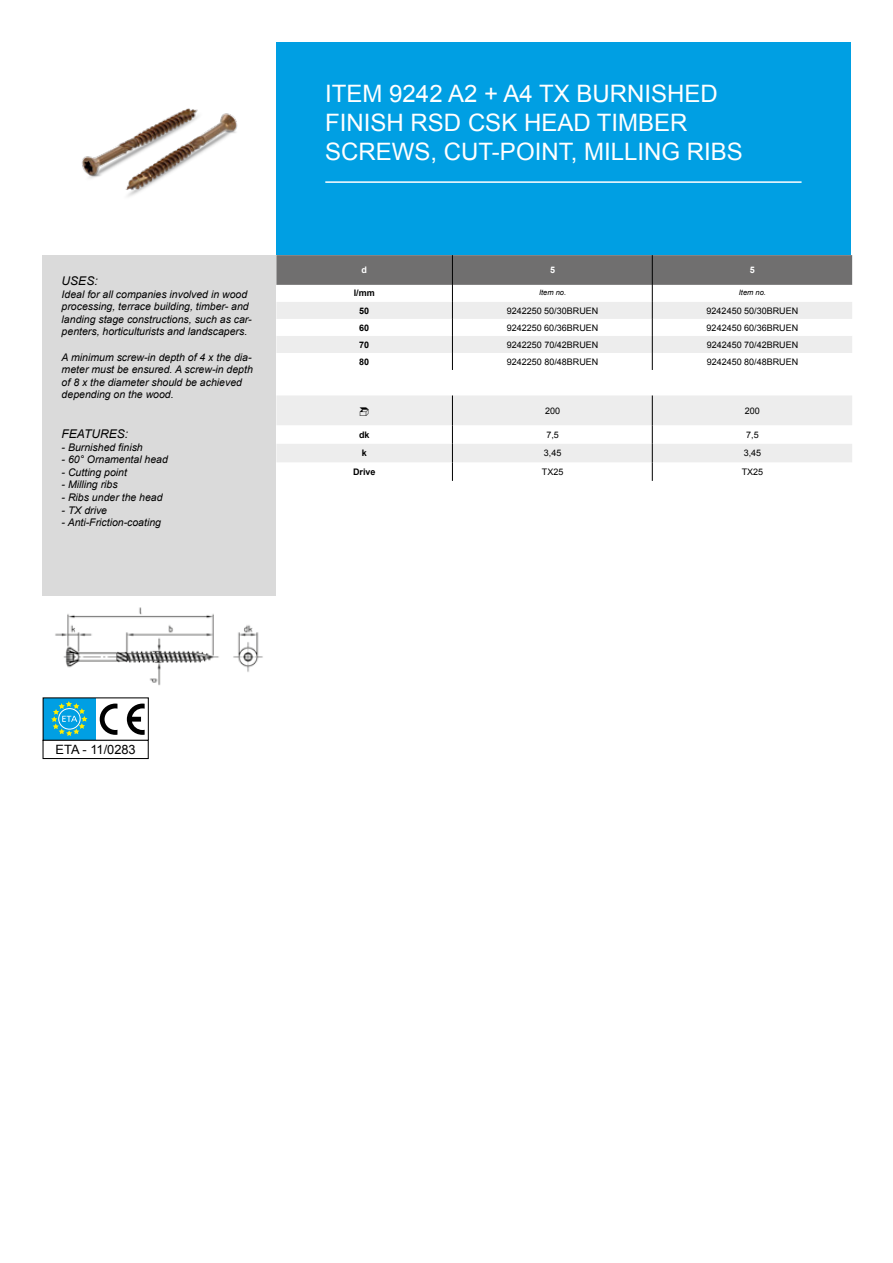
<style>
.page{position:relative;width:893px;height:1263px;background:#fff}
.page>*{position:absolute;margin:0;border:0;box-sizing:border-box;transform-origin:0 0}
.t1{font:24px/28.8px "Arial";color:#fff}
.t2{font:12.9px "Arial";color:#000}
.t3{font:italic 12px "Arial";color:#000}
.t4{font:italic 10.5px/12.6px "Arial";color:#000}
.t5{font:9px "Arial";color:#000}
.t6{font:700 9px "Arial";color:#000}
.t7{font:700 9px "Arial";color:#fff}
.t8{font:italic 7.5px "Arial";color:#000}
</style>
<div class="page">
<div style="left:276px;top:43px;width:574px;height:212px;background:#009fe3"></div>
<hr style="left:325px;top:181px;width:476px;height:2px;background:#fff">
<img style="left:81px;top:108px;width:157px;height:89px">
<div style="left:43px;top:255px;width:233px;height:340px;background:#dadada"></div>
<img style="left:55px;top:607px;width:208px;height:79px">
<svg style="left:276px;top:395px;width:576px;height:67px;fill:#ededed"></svg>
<svg style="left:276px;top:255px;width:576px;height:115px"></svg>
<hr style="left:452px;top:395px;width:1px;height:30px;background:#000">
<hr style="left:652px;top:395px;width:1px;height:30px;background:#000">
<svg style="left:452px;top:425px;width:1px;height:56px"></svg>
<svg style="left:652px;top:425px;width:1px;height:56px"></svg>
<div style="left:43px;top:698px;width:53px;height:42px;background:#009fe3"></div>
<svg style="left:51px;top:701px;width:36px;height:35px"></svg>
<svg style="left:100px;top:703px;width:17px;height:32px"></svg>
<svg style="left:127px;top:703px;width:18px;height:32px"></svg>
<div style="left:43px;top:740px;width:106px;height:19px;border:1px solid #000"></div>
<svg style="left:360px;top:407px;width:9px;height:8px"></svg>
<p class="t3" style="left:62px;top:273px;width:38px">USES:</p>
<p class="t4" style="left:62px;top:288px;width:192px">Ideal for all companies involved in wood processing, terrace building, timber- and landing stage constructions, such as car&shy;penters, horticulturists and landscapers.</p>
<p class="t4" style="left:62px;top:351px;width:193px">A minimum screw-in depth of 4 x the dia&shy;meter must be ensured. A screw-in depth of 8 x the diameter should be achieved depending on the wood.</p>
<p class="t3" style="left:62px;top:426px;width:68px">FEATURES:</p>
<p class="t4" style="left:62px;top:441px;width:83px">- Burnished finish</p>
<p class="t4" style="left:62px;top:453px;width:108px">- 60° Ornamental head</p>
<p class="t4" style="left:62px;top:466px;width:67px">- Cutting point</p>
<p class="t4" style="left:62px;top:479px;width:57px">- Milling ribs</p>
<p class="t4" style="left:62px;top:491px;width:102px">- Ribs under the head</p>
<p class="t4" style="left:62px;top:504px;width:47px">- TX drive</p>
<p class="t4" style="left:62px;top:516px;width:101px">- Anti-Friction-coating</p>
<h1 class="t1" style="left:325px;top:80px;width:419px">ITEM 9242 A2 + A4 TX BURNISHED<br>FINISH RSD CSK HEAD TIMBER<br>SCREWS, CUT-POINT, MILLING RIBS</h1>
<p class="t7" style="left:361px;top:264px;width:7px">d</p>
<p class="t7" style="left:550px;top:264px;width:7px">5</p>
<p class="t7" style="left:750px;top:264px;width:7px">5</p>
<p class="t6" style="left:354px;top:287px;width:23px">l/mm</p>
<p class="t8" style="left:539px;top:288px;width:29px">Item no.</p>
<p class="t8" style="left:739px;top:288px;width:29px">Item no.</p>
<p class="t6" style="left:359px;top:305px;width:12px">50</p>
<p class="t5" style="left:507px;top:305px;width:93px">9242250 50/30BRUEN</p>
<p class="t5" style="left:707px;top:305px;width:93px">9242450 50/30BRUEN</p>
<p class="t6" style="left:359px;top:322px;width:12px">60</p>
<p class="t5" style="left:507px;top:322px;width:93px">9242250 60/36BRUEN</p>
<p class="t5" style="left:707px;top:322px;width:93px">9242450 60/36BRUEN</p>
<p class="t6" style="left:359px;top:339px;width:12px">70</p>
<p class="t5" style="left:507px;top:339px;width:93px">9242250 70/42BRUEN</p>
<p class="t5" style="left:707px;top:339px;width:93px">9242450 70/42BRUEN</p>
<p class="t6" style="left:359px;top:356px;width:12px">80</p>
<p class="t5" style="left:507px;top:356px;width:93px">9242250 80/48BRUEN</p>
<p class="t5" style="left:707px;top:356px;width:93px">9242450 80/48BRUEN</p>
<p class="t5" style="left:545px;top:404px;width:17px">200</p>
<p class="t5" style="left:745px;top:404px;width:17px">200</p>
<p class="t6" style="left:359px;top:429px;width:12px">dk</p>
<p class="t5" style="left:546px;top:429px;width:14px">7,5</p>
<p class="t5" style="left:746px;top:429px;width:14px">7,5</p>
<p class="t6" style="left:362px;top:447px;width:7px">k</p>
<p class="t5" style="left:544px;top:447px;width:19px">3,45</p>
<p class="t5" style="left:744px;top:447px;width:19px">3,45</p>
<p class="t6" style="left:353px;top:466px;width:24px">Drive</p>
<p class="t5" style="left:542px;top:466px;width:23px">TX25</p>
<p class="t5" style="left:742px;top:466px;width:23px">TX25</p>
<p class="t2" style="left:56px;top:741px;width:82px">ETA - 11/0283</p>
</div>
